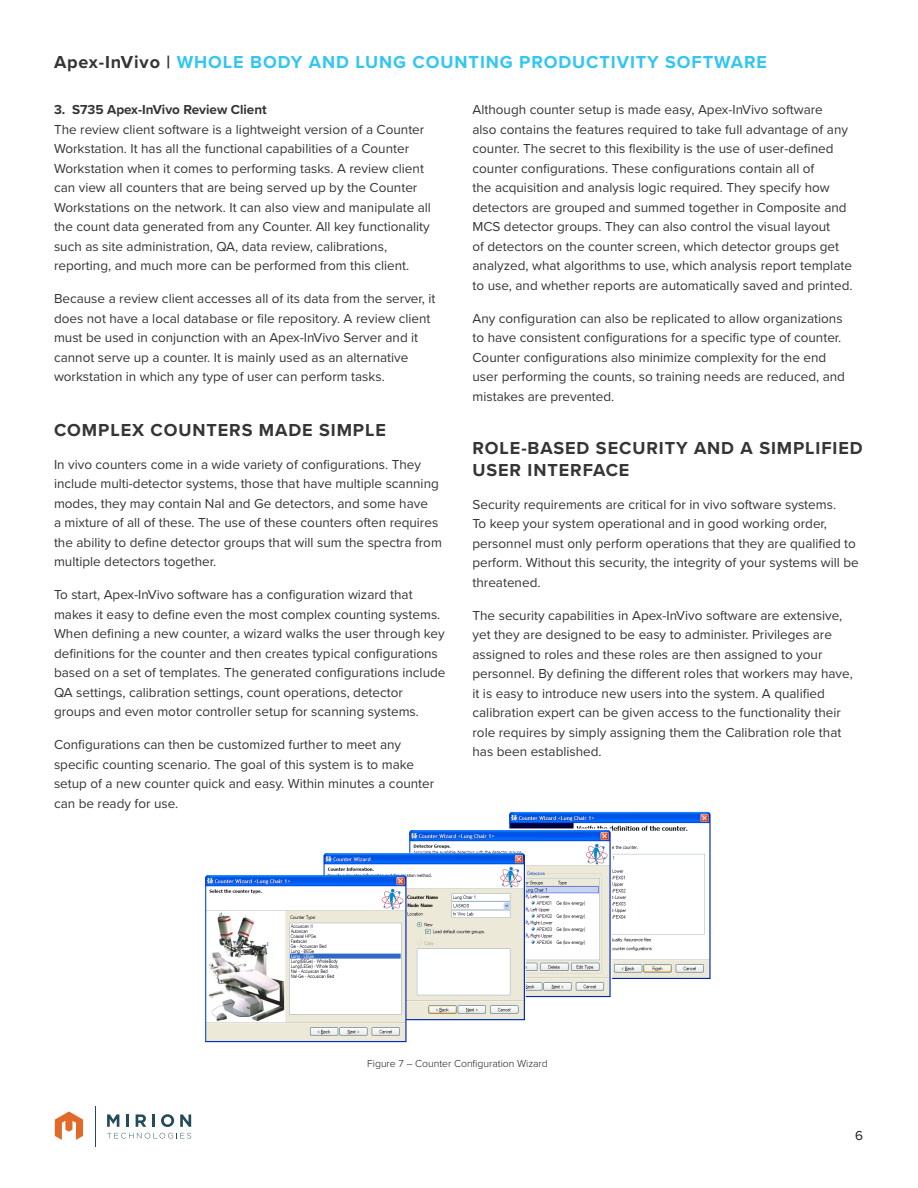
<style>
.page{position:relative;width:918px;height:1188px;background:#fff}
.page>*{position:absolute;margin:0;border:0;box-sizing:border-box;transform-origin:0 0}
.Small_Header{font:700 18px "Proxima Nova";letter-spacing:.05em;color:#33c5f3}
.Body_Copy_Small{font:700 18px/21.6px "Proxima Nova";letter-spacing:.05em;color:#363536}
.Small_Header-2{font:700 18px "Proxima Nova";letter-spacing:.05em;color:#363536}
.Body_Copy_Small-2{font:13.5px/19.5px "Proxima Nova";color:#363536}
.t1{font:13.5px "Proxima Nova";color:#231f20}
.t2{font:300 10.5px "Proxima Nova";letter-spacing:-.005em;color:#231f20}
.s1{color:#363536}
.s2{font-weight:700}
</style>
<div class="page">
<hr style="left:95px;top:1106px;width:1px;height:41px;background:#244b59">
<svg style="left:107px;top:1133px;width:84px;height:6px"></svg>
<svg style="left:107px;top:1114px;width:12px;height:13px"></svg>
<svg style="left:126px;top:1114px;width:3px;height:13px"></svg>
<svg style="left:136px;top:1114px;width:10px;height:13px"></svg>
<svg style="left:152px;top:1114px;width:3px;height:13px"></svg>
<svg style="left:161px;top:1114px;width:13px;height:13px"></svg>
<svg style="left:180px;top:1114px;width:11px;height:13px"></svg>
<svg style="left:55px;top:1112px;width:28px;height:28px"></svg>
<img style="left:205px;top:811px;width:506px;height:232px">
<p class="Small_Header" style="left:54px;top:49px;width:714px"><span class="s1">Apex-InVivo |</span> WHOLE BODY AND LUNG COUNTING PRODUCTIVITY SOFTWARE</p>
<p class="Body_Copy_Small-2" style="left:54px;top:99px;width:379px"><span class="s2">3. S735 Apex-InVivo Review Client<br></span>The review client software is a lightweight version of a Counter Workstation. It has all the functional capabilities of a Counter Workstation when it comes to performing tasks. A review client can view all counters that are being served up by the Counter Workstations on the network. It can also view and manipulate all the count data generated from any Counter. All key functionality such as site administration, QA, data review, calibrations, reporting, and much more can be performed from this client.</p>
<p class="Body_Copy_Small-2" style="left:54px;top:288px;width:383px">Because a review client accesses all of its data from the server, it does not have a local database or file repository. A review client must be used in conjunction with an Apex-InVivo Server and it cannot serve up a counter. It is mainly used as an alternative workstation in which any type of user can perform tasks.</p>
<p class="Small_Header-2" style="left:54px;top:416px;width:333px">COMPLEX COUNTERS MADE SIMPLE</p>
<p class="Body_Copy_Small-2" style="left:54px;top:454px;width:389px">In vivo counters come in a wide variety of configurations. They include multi-detector systems, those that have multiple scanning modes, they may contain NaI and Ge detectors, and some have<br>a mixture of all of these. The use of these counters often requires the ability to define detector groups that will sum the spectra from multiple detectors together.</p>
<p class="Body_Copy_Small-2" style="left:54px;top:584px;width:393px">To start, Apex-InVivo software has a configuration wizard that makes it easy to define even the most complex counting systems.<br>When defining a new counter, a wizard walks the user through key definitions for the counter and then creates typical configurations based on a set of templates. The generated configurations include QA settings, calibration settings, count operations, detector groups and even motor controller setup for scanning systems.</p>
<p class="Body_Copy_Small-2" style="left:54px;top:734px;width:382px">Configurations can then be customized further to meet any specific counting scenario. The goal of this system is to make setup of a new counter quick and easy. Within minutes a counter can be ready for use.</p>
<p class="Body_Copy_Small-2" style="left:472px;top:100px;width:382px">Although counter setup is made easy, Apex-InVivo software<br>also contains the features required to take full advantage of any counter. The secret to this flexibility is the use of user-defined counter configurations. These configurations contain all of<br>the acquisition and analysis logic required. They specify how detectors are grouped and summed together in Composite and MCS detector groups. They can also control the visual layout<br>of detectors on the counter screen, which detector groups get analyzed, what algorithms to use, which analysis report template to use, and whether reports are automatically saved and printed.</p>
<p class="Body_Copy_Small-2" style="left:472px;top:308px;width:374px">Any configuration can also be replicated to allow organizations to have consistent configurations for a specific type of counter.<br>Counter configurations also minimize complexity for the end user performing the counts, so training needs are reduced, and mistakes are prevented.</p>
<p class="Body_Copy_Small" style="left:472px;top:437px;width:392px">ROLE-BASED SECURITY AND A SIMPLIFIED<br>USER INTERFACE</p>
<p class="Body_Copy_Small-2" style="left:472px;top:494px;width:388px">Security requirements are critical for in vivo software systems.<br>To keep your system operational and in good working order, personnel must only perform operations that they are qualified to perform. Without this security, the integrity of your systems will be threatened.</p>
<p class="Body_Copy_Small-2" style="left:472px;top:605px;width:382px">The security capabilities in Apex-InVivo software are extensive, yet they are designed to be easy to administer. Privileges are assigned to roles and these roles are then assigned to your personnel. By defining the different roles that workers may have, it is easy to introduce new users into the system. A qualified calibration expert can be given access to the functionality their role requires by simply assigning them the Calibration role that has been established.</p>
<p class="t2" style="left:367px;top:1056px;width:182px">Figure 7 – Counter Configuration Wizard</p>
<p class="t1" style="left:855px;top:1125px;width:9px">6</p>
</div>
